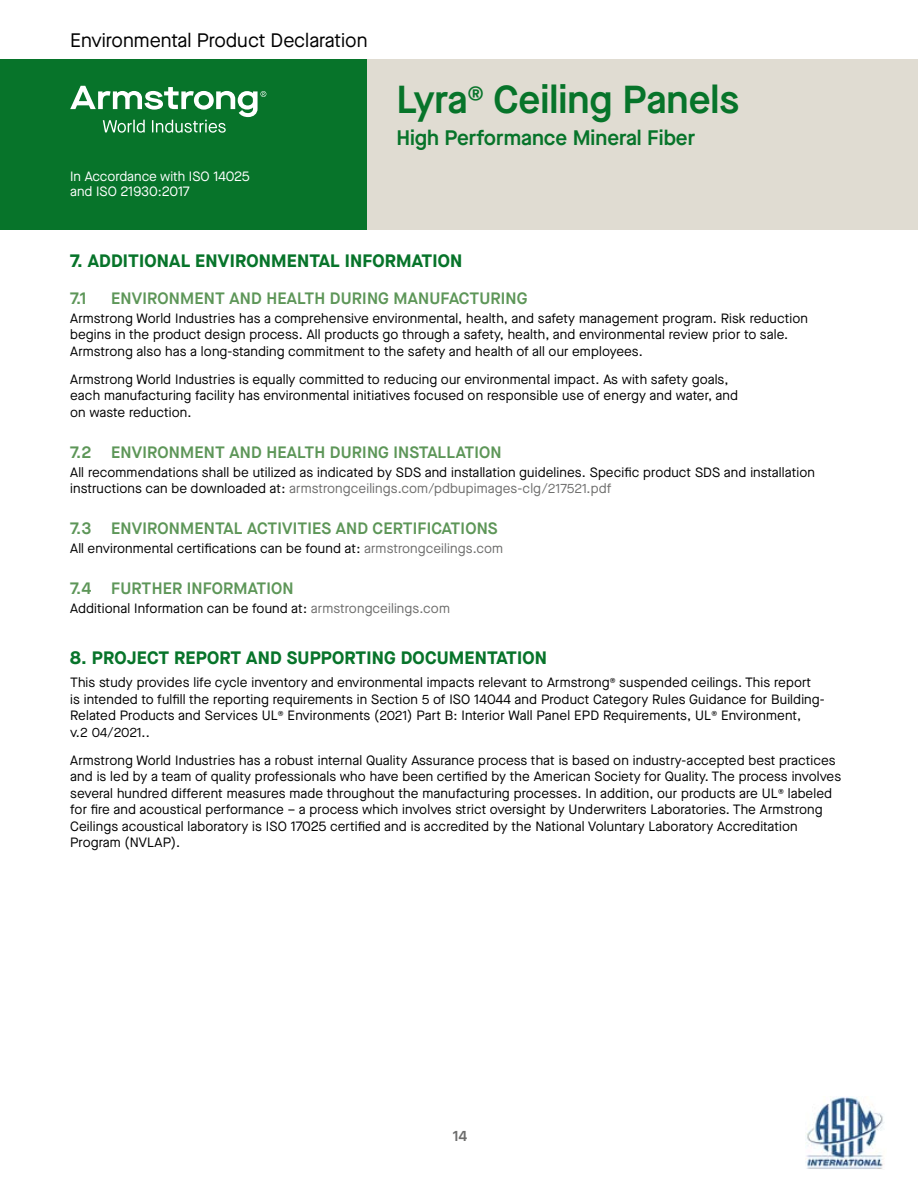
<style>
.page{position:relative;width:918px;height:1188px;background:#fff}
.page>*{position:absolute;margin:0;border:0;box-sizing:border-box;transform-origin:0 0}
.t1{font:600 39px "Maison Neue";color:#07742a}
.t2{font:600 21px "Maison Neue";color:#07742a}
.t3{font:19.5px "Maison Neue";color:#000001}
.t4{font:700 18px "Maison Neue";letter-spacing:.01em;color:#07742a}
.t5{font:600 16.5px "Maison Neue";letter-spacing:.01em;color:#5d9658}
.t6{font:600 15px "Maison Neue";color:#6d6d6c}
.t7{font:13.5px/16.5px "Maison Neue";letter-spacing:.01em;color:#000001}
.t8{font:13.5px/15px "Maison Neue";color:#fff}
.s1{color:#6d6d6c}
</style>
<div class="page">
<div style="left:0;top:60px;width:918px;height:170px;background:#e0dcd2"></div>
<div style="left:0;top:60px;width:367px;height:170px;background:#07742a"></div>
<svg style="left:70px;top:86px;width:196px;height:47px"></svg>
<img style="left:805px;top:1097px;width:79px;height:72px">
<h3 class="t3" style="left:70px;top:27px;width:299px">Environmental Product Declaration</h3>
<p class="t8" style="left:70px;top:169px;width:181px">In Accordance with ISO 14025 and ISO 21930:2017</p>
<h1 class="t1" style="left:396px;top:72px;width:344px">Lyra<sup>®</sup> Ceiling Panels</h1>
<h2 class="t2" style="left:396px;top:123px;width:300px">High Performance Mineral Fiber</h2>
<h3 class="t4" style="left:70px;top:248px;width:394px">7. ADDITIONAL ENVIRONMENTAL INFORMATION</h3>
<p class="t5" style="left:70px;top:287px;width:18px">7.1</p>
<p class="t5" style="left:111px;top:287px;width:418px">ENVIRONMENT AND HEALTH DURING MANUFACTURING</p>
<p class="t7" style="left:70px;top:310px;width:739px">Armstrong World Industries has a comprehensive environmental, health, and safety management program. Risk reduction begins in the product design process. All products go through a safety, health, and environmental review prior to sale.<br>Armstrong also has a long-standing commitment to the safety and health of all our employees.</p>
<p class="t7" style="left:70px;top:371px;width:669px">Armstrong World Industries is equally committed to reducing our environmental impact. As with safety goals, each manufacturing facility has environmental initiatives focused on responsible use of energy and water, and on waste reduction.</p>
<p class="t5" style="left:70px;top:441px;width:433px">7.2 ENVIRONMENT AND HEALTH DURING INSTALLATION</p>
<p class="t7" style="left:70px;top:464px;width:746px">All recommendations shall be utilized as indicated by SDS and installation guidelines. Specific product SDS and installation instructions can be downloaded at: <span class="s1">armstrongceilings.com/pdbupimages-clg/217521.pdf</span></p>
<p class="t5" style="left:70px;top:517px;width:429px">7.3 ENVIRONMENTAL ACTIVITIES AND CERTIFICATIONS</p>
<p class="t7" style="left:70px;top:540px;width:434px">All environmental certifications can be found at: <span class="s1">armstrongceilings.com</span></p>
<p class="t5" style="left:70px;top:577px;width:225px">7.4 FURTHER INFORMATION</p>
<p class="t7" style="left:70px;top:600px;width:381px">Additional Information can be found at: <span class="s1">armstrongceilings.com</span></p>
<h3 class="t4" style="left:70px;top:645px;width:478px">8. PROJECT REPORT AND SUPPORTING DOCUMENTATION</h3>
<p class="t7" style="left:70px;top:674px;width:756px">This study provides life cycle inventory and environmental impacts relevant to Armstrong<sup>®</sup> suspended ceilings. This report<br>is intended to fulfill the reporting requirements in Section 5 of ISO 14044 and Product Category Rules Guidance for Building-Related Products and Services UL<sup>®</sup> Environments (2021) Part B: Interior Wall Panel EPD Requirements, UL<sup>®</sup> Environment,<br>v.2 04/2021..</p>
<p class="t7" style="left:70px;top:752px;width:772px">Armstrong World Industries has a robust internal Quality Assurance process that is based on industry-accepted best practices and is led by a team of quality professionals who have been certified by the American Society for Quality. The process involves several hundred different measures made throughout the manufacturing processes. In addition, our products are UL<sup>®</sup> labeled for fire and acoustical performance – a process which involves strict oversight by Underwriters Laboratories. The Armstrong Ceilings acoustical laboratory is ISO 17025 certified and is accredited by the National Voluntary Laboratory Accreditation Program (NVLAP).</p>
<p class="t6" style="left:453px;top:1125px;width:16px">14</p>
</div>
